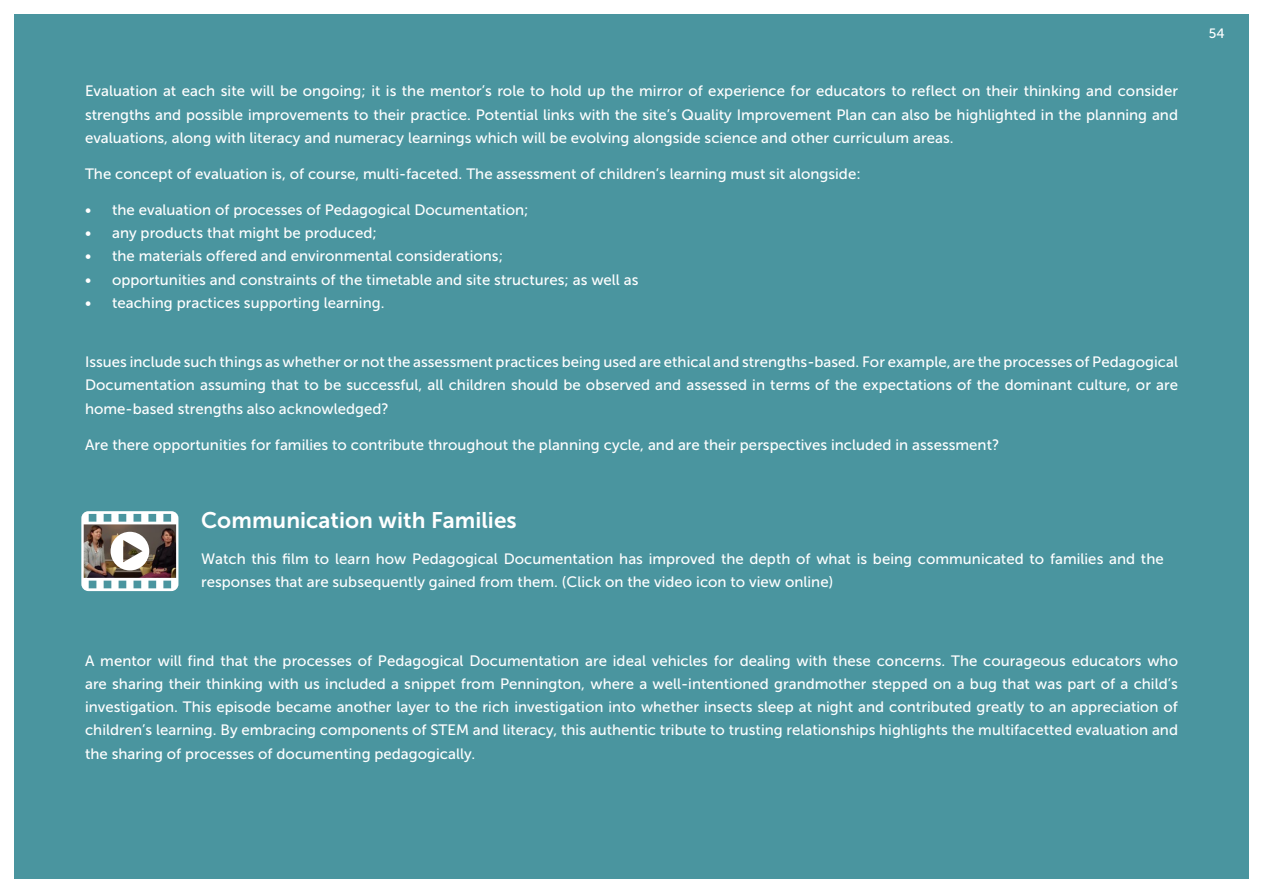
<style>
.page{position:relative;width:1263px;height:893px;background:#fff}
.page>*{position:absolute;margin:0;border:0;box-sizing:border-box;transform-origin:0 0}
.Body_copy{font:22.5px "Museo Sans 700";color:#fff}
.Body_copy-2{font:15px/23.2px "Museo Sans 500";color:#fff;text-align:justify}
.t1{font:13.5px "Museo Sans 500";color:#fff}
</style>
<div class="page">
<div style="left:14px;top:14px;width:1235px;height:865px;background:#4a959f"></div>
<img style="left:81px;top:511px;width:97px;height:80px">
<p class="Body_copy-2" style="left:85px;top:80px;width:1094px">Evaluation at each site will be ongoing; it is the mentor’s role to hold up the mirror of experience for educators to reflect on their thinking and consider strengths and possible improvements to their practice. Potential links with the site’s Quality Improvement Plan can also be highlighted in the planning and evaluations, along with literacy and numeracy learnings which will be evolving alongside science and other curriculum areas.</p>
<p class="Body_copy-2" style="left:85px;top:162px;width:777px">The concept of evaluation is, of course, multi-faceted. The assessment of children’s learning must sit alongside:</p>
<p class="Body_copy-2" style="left:85px;top:198px;width:445px">• the evaluation of processes of Pedagogical Documentation;</p>
<p class="Body_copy-2" style="left:85px;top:221px;width:293px">• any products that might be produced;</p>
<p class="Body_copy-2" style="left:85px;top:245px;width:420px">• the materials offered and environmental considerations;</p>
<p class="Body_copy-2" style="left:85px;top:268px;width:555px">• opportunities and constraints of the timetable and site structures; as well as</p>
<p class="Body_copy-2" style="left:85px;top:291px;width:301px">• teaching practices supporting learning.</p>
<p class="Body_copy-2" style="left:85px;top:350px;width:1094px">Issues include such things as whether or not the assessment practices being used are ethical and strengths-based. For example, are the processes of Pedagogical Documentation assuming that to be successful, all children should be observed and assessed in terms of the expectations of the dominant culture, or are home-based strengths also acknowledged?</p>
<p class="Body_copy-2" style="left:85px;top:433px;width:916px">Are there opportunities for families to contribute throughout the planning cycle, and are their perspectives included in assessment?</p>
<p class="Body_copy" style="left:201px;top:508px;width:317px">Communication with Families</p>
<p class="Body_copy-2" style="left:201px;top:547px;width:964px">Watch this film to learn how Pedagogical Documentation has improved the depth of what is being communicated to families and the responses that are subsequently gained from them. (Click on the video icon to view online)</p>
<p class="Body_copy-2" style="left:85px;top:649px;width:1094px">A mentor will find that the processes of Pedagogical Documentation are ideal vehicles for dealing with these concerns. The courageous educators who are sharing their thinking with us included a snippet from Pennington, where a well-intentioned grandmother stepped on a bug that was part of a child’s investigation. This episode became another layer to the rich investigation into whether insects sleep at night and contributed greatly to an appreciation of children’s learning. By embracing components of STEM and literacy, this authentic tribute to trusting relationships highlights the multifacetted evaluation and the sharing of processes of documenting pedagogically.</p>
<p class="t1" style="left:1209px;top:26px;width:17px">54</p>
</div>
